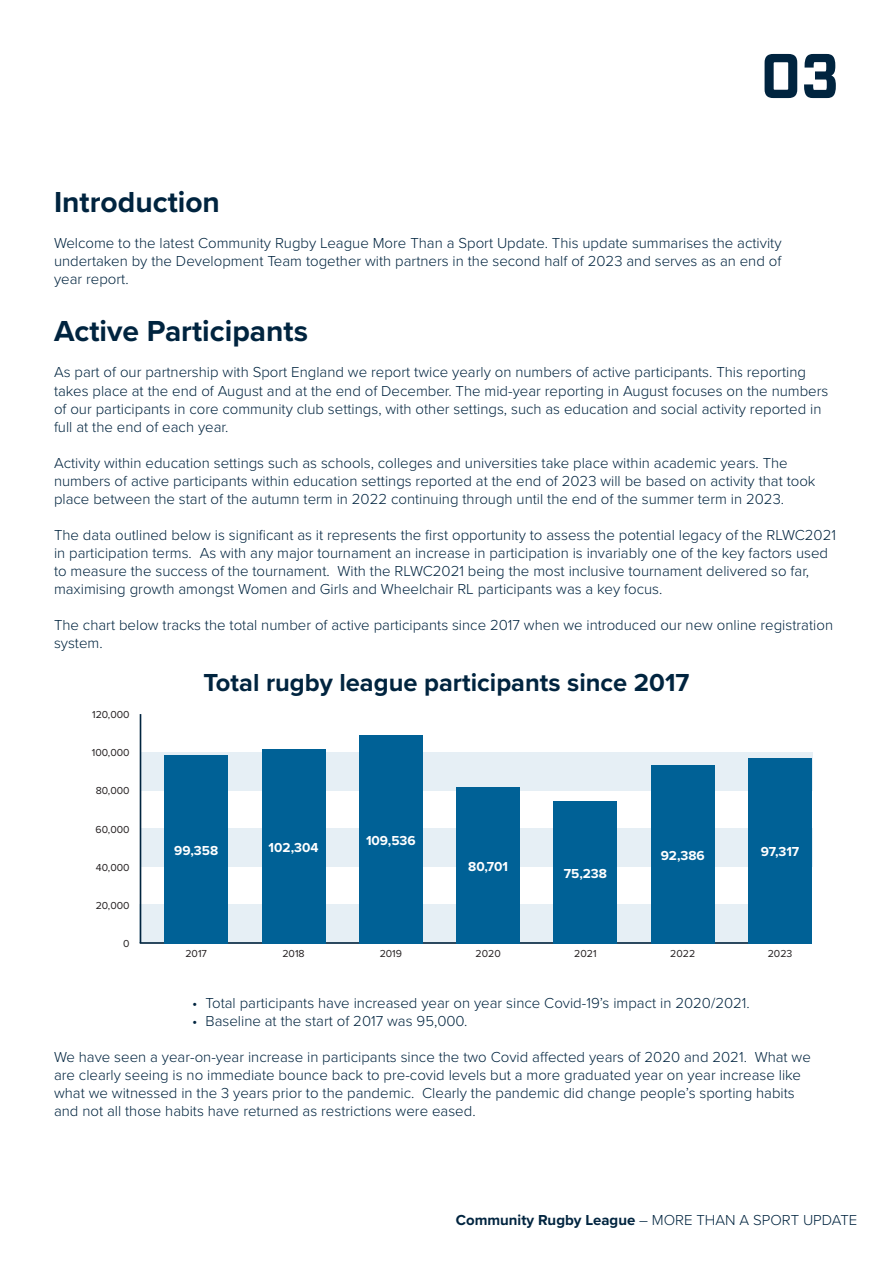
<style>
.page{position:relative;width:893px;height:1263px;background:#fff}
.page>*{position:absolute;margin:0;border:0;box-sizing:border-box;transform-origin:0 0}
.t1{font:700 63px "Industry";color:#00243f}
.t2{font:700 30px "Proxima Nova";color:#00243f}
.t3{font:700 25.5px "Proxima Nova";color:#00243f}
.t4{font:300 15px/18px "Proxima Nova";color:#00243f}
.t5{font:700 13.5px "Proxima Nova";color:#fff}
.t6{font:10.5px "Proxima Nova";color:#231f20}
.s1{font-weight:700}
</style>
<div class="page">
<div style="left:140px;top:752px;width:673px;height:38px;background:#e6eff5"></div>
<div style="left:140px;top:828px;width:673px;height:39px;background:#e6eff5"></div>
<div style="left:140px;top:905px;width:672px;height:38px;background:#e6eff5"></div>
<hr style="left:140px;top:714px;width:1px;height:229px;background:#00243f">
<hr style="left:140px;top:942px;width:672px;height:2px;background:#00243f">
<div style="left:164px;top:755px;width:64px;height:189px;background:#006196"></div>
<div style="left:262px;top:749px;width:63px;height:195px;background:#006196"></div>
<div style="left:359px;top:735px;width:64px;height:209px;background:#006196"></div>
<div style="left:456px;top:788px;width:64px;height:156px;background:#006196"></div>
<div style="left:554px;top:801px;width:63px;height:143px;background:#006196"></div>
<div style="left:651px;top:765px;width:64px;height:179px;background:#006196"></div>
<div style="left:748px;top:758px;width:64px;height:186px;background:#006196"></div>
<p class="t1" style="left:761px;top:38px;width:80px">03</p>
<p class="t2" style="left:54px;top:179px;width:167px">Introduction</p>
<p class="t4" style="left:54px;top:233px;width:729px;text-align:justify">Welcome to the latest Community Rugby League More Than a Sport Update. This update summarises the activity undertaken by the Development Team together with partners in the second half of 2023 and serves as an end of year report.</p>
<p class="t2" style="left:54px;top:309px;width:256px">Active Participants</p>
<p class="t4" style="left:54px;top:363px;width:776px">As part of our partnership with Sport England we report twice yearly on numbers of active participants. This reporting takes place at the end of August and at the end of December. The mid-year reporting in August focuses on the numbers of our participants in core community club settings, with other settings, such as education and social activity reported in full at the end of each year.</p>
<p class="t4" style="left:54px;top:453px;width:763px">Activity within education settings such as schools, colleges and universities take place within academic years. The numbers of active participants within education settings reported at the end of 2023 will be based on activity that took place between the start of the autumn term in 2022 continuing through until the end of the summer term in 2023.</p>
<p class="t4" style="left:54px;top:525px;width:783px">The data outlined below is significant as it represents the first opportunity to assess the potential legacy of the RLWC2021 in participation terms. As with any major tournament an increase in participation is invariably one of the key factors used to measure the success of the tournament. With the RLWC2021 being the most inclusive tournament delivered so far, maximising growth amongst Women and Girls and Wheelchair RL participants was a key focus.</p>
<p class="t4" style="left:54px;top:615px;width:781px">The chart below tracks the total number of active participants since 2017 when we introduced our new online registration system.</p>
<p class="t6" style="left:92px;top:707px;width:39px">120,000</p>
<p class="t6" style="left:92px;top:745px;width:39px">100,000</p>
<p class="t6" style="left:96px;top:783px;width:35px">80,000</p>
<p class="t6" style="left:96px;top:821px;width:36px">60,000</p>
<p class="t6" style="left:96px;top:859px;width:35px">40,000</p>
<p class="t6" style="left:96px;top:898px;width:36px">20,000</p>
<p class="t6" style="left:123px;top:936px;width:8px">0</p>
<p class="t3" style="left:204px;top:663px;width:487px">Total rugby league participants since 2017</p>
<p class="t5" style="left:174px;top:840px;width:45px">99,358</p>
<p class="t6" style="left:185px;top:945px;width:23px">2017</p>
<p class="t5" style="left:269px;top:837px;width:51px">102,304</p>
<p class="t6" style="left:282px;top:945px;width:24px">2018</p>
<p class="t5" style="left:366px;top:830px;width:51px">109,536</p>
<p class="t6" style="left:380px;top:945px;width:24px">2019</p>
<p class="t5" style="left:468px;top:856px;width:42px">80,701</p>
<p class="t6" style="left:476px;top:945px;width:27px">2020</p>
<p class="t5" style="left:564px;top:863px;width:45px">75,238</p>
<p class="t6" style="left:574px;top:945px;width:24px">2021</p>
<p class="t5" style="left:661px;top:845px;width:46px">92,386</p>
<p class="t6" style="left:670px;top:945px;width:26px">2022</p>
<p class="t5" style="left:761px;top:842px;width:40px">97,317</p>
<p class="t6" style="left:768px;top:945px;width:26px">2023</p>
<p class="t4" style="left:192px;top:993px;width:559px">• Total participants have increased year on year since Covid-19’s impact in 2020/2021.</p>
<p class="t4" style="left:192px;top:1011px;width:277px">• Baseline at the start of 2017 was 95,000.</p>
<p class="t4" style="left:54px;top:1047px;width:758px">We have seen a year-on-year increase in participants since the two Covid affected years of 2020 and 2021. What we are clearly seeing is no immediate bounce back to pre-covid levels but a more graduated year on year increase like what we witnessed in the 3 years prior to the pandemic. Clearly the pandemic did change people’s sporting habits and not all those habits have returned as restrictions were eased.</p>
<p class="t4" style="left:456px;top:1210px;width:403px"><span class="s1">Community Rugby League</span> – MORE THAN A SPORT UPDATE</p>
</div>
